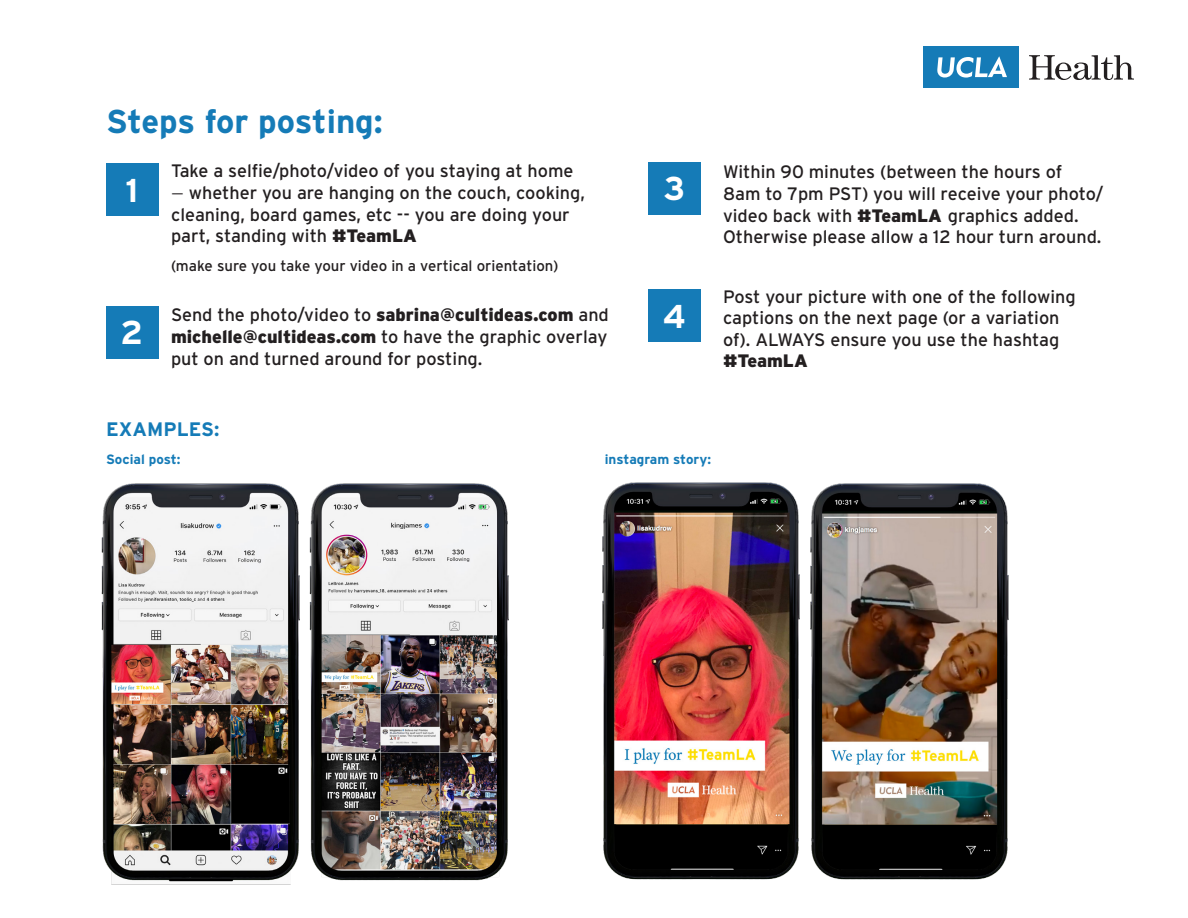
<style>
.page{position:relative;width:1188px;height:918px;background:#fff}
.page>*{position:absolute;margin:0;border:0;box-sizing:border-box;transform-origin:0 0}
.t1{font:700 33px "Interstate";letter-spacing:-.005em;color:#157bb7}
.t2{font:700 33px "Interstate";color:#fff}
.t3{font:700 19.5px "Interstate";color:#157bb7}
.t4{font:18px/21.6px "Interstate";color:#231f20}
.t5{font:15px "Interstate";color:#231f20}
.t6{font:700 13.5px "Interstate";color:#157bb7}
.s1{font-family:"Texta"}
.s2{font-weight:900}
</style>
<div class="page">
<div style="left:106px;top:164px;width:52px;height:52px;background:#157bb7"></div>
<div style="left:924px;top:47px;width:95px;height:41px;background:#157bb7"></div>
<svg style="left:937px;top:56px;width:70px;height:22px"></svg>
<svg style="left:1029px;top:55px;width:105px;height:25px"></svg>
<div style="left:106px;top:306px;width:52px;height:52px;background:#157bb7"></div>
<div style="left:649px;top:162px;width:52px;height:52px;background:#157bb7"></div>
<div style="left:649px;top:290px;width:52px;height:52px;background:#157bb7"></div>
<img style="left:101px;top:483px;width:192px;height:402px">
<img style="left:602px;top:482px;width:198px;height:398px">
<img style="left:293px;top:483px;width:216px;height:398px">
<img style="left:810px;top:483px;width:199px;height:397px">
<p class="t1" style="left:106px;top:103px;width:278px">Steps for posting:</p>
<p class="t4" style="left:171px;top:160px;width:404px">Take a selfie/photo/video of you staying at home</p>
<p class="t4" style="left:171px;top:182px;width:416px"><span class="s1">—</span> whether you are hanging on the couch, cooking, cleaning, board games, etc -- you are doing your</p>
<p class="t4" style="left:171px;top:225px;width:247px">part, standing with <span class="s2">#TeamLA</span></p>
<p class="t5" style="left:171px;top:257px;width:389px">(make sure you take your video in a vertical orientation)</p>
<p class="t4" style="left:171px;top:304px;width:439px;text-align:justify">Send the photo/video to <span class="s2">sabrina@cultideas.com</span> and <span class="s2">michelle@cultideas.com</span> to have the graphic overlay put on and turned around for posting.</p>
<p class="t2" style="left:125px;top:172px;width:14px">1</p>
<p class="t2" style="left:120px;top:314px;width:24px">2</p>
<p class="t2" style="left:664px;top:170px;width:23px">3</p>
<p class="t2" style="left:663px;top:298px;width:24px">4</p>
<p class="t4" style="left:723px;top:161px;width:382px">Within 90 minutes (between the hours of 8am to 7pm PST) you will receive your photo/ video back with <span class="s2">#TeamLA</span> graphics added.<br>Otherwise please allow a 12 hour turn around.</p>
<p class="t4" style="left:723px;top:285px;width:354px">Post your picture with one of the following captions on the next page (or a variation of). ALWAYS ensure you use the hashtag <span class="s2">#TeamLA</span></p>
<p class="t3" style="left:106px;top:418px;width:115px">EXAMPLES:</p>
<p class="t6" style="left:106px;top:451px;width:76px">Social post:</p>
<p class="t6" style="left:605px;top:451px;width:108px">instagram story:</p>
</div>
